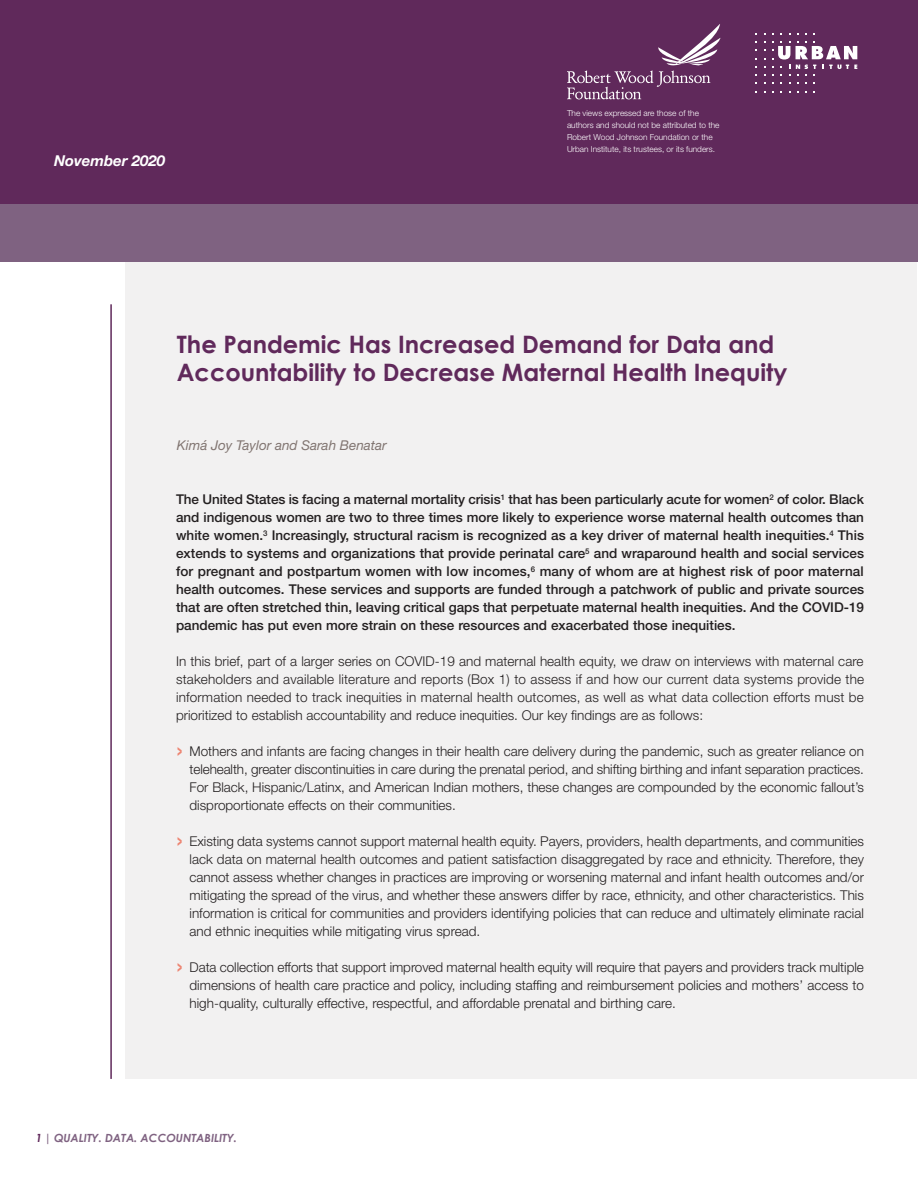
<style>
.page{position:relative;width:918px;height:1188px;background:#fff}
.page>*{position:absolute;margin:0;border:0;box-sizing:border-box;transform-origin:0 0}
.t1{font:700 24px/28.8px "Century Gothic";color:#60295b}
.t2{font:italic 700 15px "Helvetica Neue LT Std";color:#fff}
.Body{font:300 13.5px/18px "Helvetica Neue LT Std";color:#231f20;text-align:justify}
.body_bold{font:500 13.5px/18px "Helvetica Neue LT Std";color:#231f20;text-align:justify}
.byline{font:italic 13.5px "Helvetica Neue LT Std";color:#817571}
.t3{font:italic 700 11.25px "Century Gothic";color:#7f6281}
.t4{font:300 8.25px/12px "Helvetica Neue LT Std";color:#fff}
.s1{font-weight:400;font-size:27px;color:#ed8572}
.s2{color:#60295b}
</style>
<div class="page">
<hr style="left:110px;top:304px;width:2px;height:775px;background:#60295b">
<div style="left:126px;top:95px;width:791px;height:984px;background:#f2f1f1"></div>
<div style="left:0;top:203px;width:918px;height:58px;background:#7f6281"></div>
<div style="left:0;top:0;width:918px;height:203px;background:#60295b"></div>
<svg style="left:567px;top:24px;width:153px;height:75px"></svg>
<svg style="left:796px;top:41px;width:61px;height:35px"></svg>
<svg style="left:772px;top:41px;width:18px;height:35px"></svg>
<p class="t2" style="left:54px;top:151px;width:113px">November 2020</p>
<p class="t4" style="left:567px;top:107px;width:154px">The views expressed are those of the authors and should not be attributed to the Robert Wood Johnson Foundation or the Urban Institute, its trustees, or its funders.</p>
<h1 class="t1" style="left:177px;top:329px;width:612px">The Pandemic Has Increased Demand for Data and<br>Accountability to Decrease Maternal Health Inequity</h1>
<p class="byline" style="left:177px;top:437px;width:211px">Kimá Joy Taylor and Sarah Benatar</p>
<p class="body_bold" style="left:176px;top:490px;width:690px">The United States is facing a maternal mortality crisis<sup>1</sup> that has been particularly acute for women<sup>2</sup> of color. Black and indigenous women are two to three times more likely to experience worse maternal health outcomes than white women.<sup>3</sup> Increasingly, structural racism is recognized as a key driver of maternal health inequities.<sup>4</sup> This extends to systems and organizations that provide perinatal care<sup>5</sup> and wraparound health and social services for pregnant and postpartum women with low incomes,<sup>6</sup> many of whom are at highest risk of poor maternal health outcomes. These services and supports are funded through a patchwork of public and private sources that are often stretched thin, leaving critical gaps that perpetuate maternal health inequities. And the COVID-19 pandemic has put even more strain on these resources and exacerbated those inequities.</p>
<p class="Body" style="left:176px;top:652px;width:690px">In this brief, part of a larger series on COVID-19 and maternal health equity, we draw on interviews with maternal care stakeholders and available literature and reports (Box 1) to assess if and how our current data systems provide the information needed to track inequities in maternal health outcomes, as well as what data collection efforts must be prioritized to establish accountability and reduce inequities. Our key findings are as follows:</p>
<p class="Body" style="left:190px;top:742px;width:676px;text-indent:-14px"><span class="s1">›</span> Mothers and infants are facing changes in their health care delivery during the pandemic, such as greater reliance on telehealth, greater discontinuities in care during the prenatal period, and shifting birthing and infant separation practices.<br>For Black, Hispanic/Latinx, and American Indian mothers, these changes are compounded by the economic fallout’s disproportionate effects on their communities.</p>
<p class="Body" style="left:190px;top:832px;width:676px;text-indent:-14px"><span class="s1">›</span> Existing data systems cannot support maternal health equity. Payers, providers, health departments, and communities lack data on maternal health outcomes and patient satisfaction disaggregated by race and ethnicity. Therefore, they cannot assess whether changes in practices are improving or worsening maternal and infant health outcomes and/or mitigating the spread of the virus, and whether these answers differ by race, ethnicity, and other characteristics. This information is critical for communities and providers identifying policies that can reduce and ultimately eliminate racial and ethnic inequities while mitigating virus spread.</p>
<p class="Body" style="left:190px;top:958px;width:676px;text-indent:-14px"><span class="s1">›</span> Data collection efforts that support improved maternal health equity will require that payers and providers track multiple dimensions of health care practice and policy, including staffing and reimbursement policies and mothers’ access to high-quality, culturally effective, respectful, and affordable prenatal and birthing care.</p>
<p class="t3" style="left:36px;top:1131px;width:203px"><span class="s2">1</span> | QUALITY. DATA. ACCOUNTABILITY.</p>
</div>
